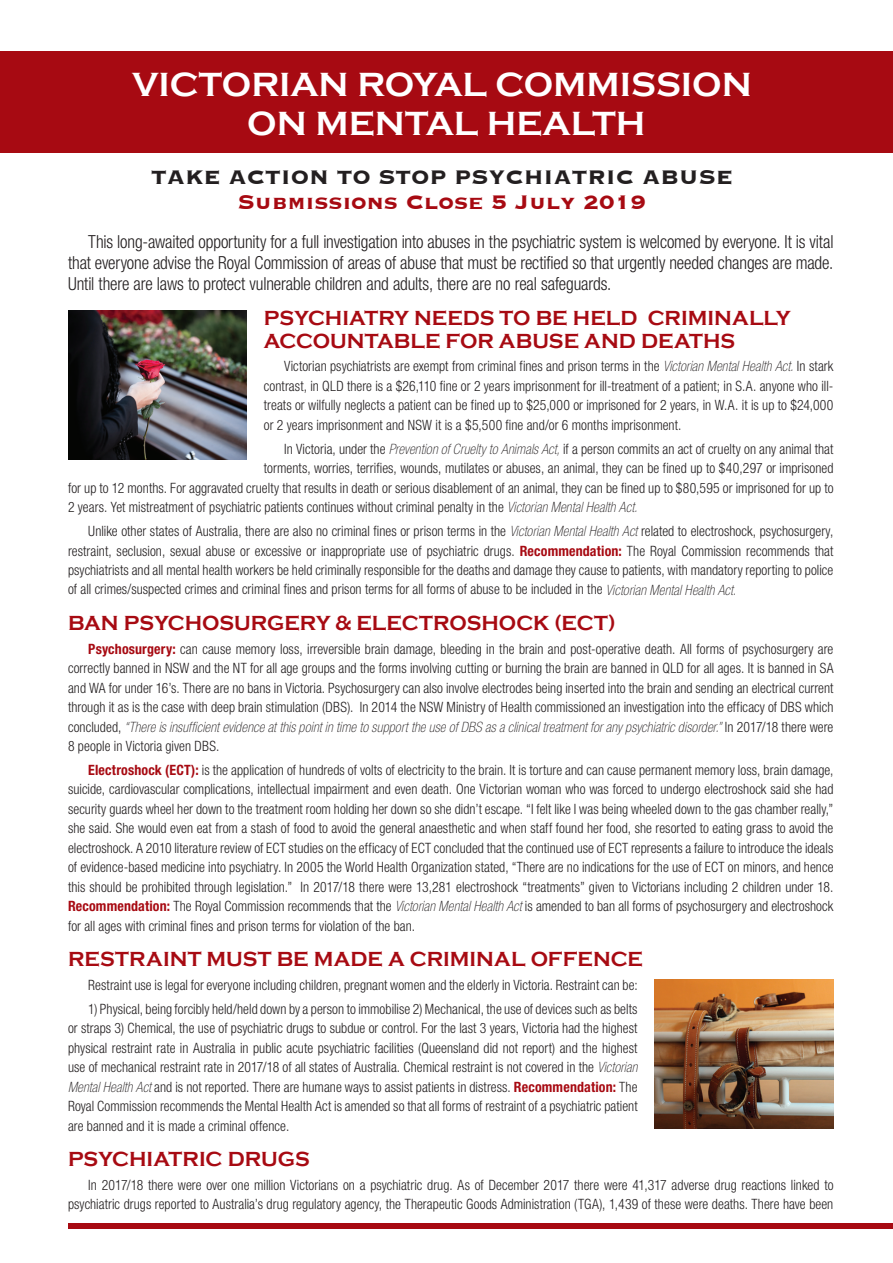
<style>
.page{position:relative;width:893px;height:1263px;background:#fff}
.page>*{position:absolute;margin:0;border:0;box-sizing:border-box;transform-origin:0 0}
.t1{font:700 34.5px/39px "Copperplate Gothic";color:#fff;text-align:center}
.t2{font:700 25.5px "Copperplate";color:#231f20}
.t3{font:700 25.5px "Copperplate";color:#a70a12}
.t4{font:700 21px/22.5px "Copperplate Gothic";color:#a70a12}
.t5{font:18px/21px "Helvetica Neue Light Cond";letter-spacing:-.01em;color:#231f20;text-align:justify;scale:.96 1}
.t6{font:14.25px/19.5px "Helvetica Neue Light Cond";letter-spacing:.005em;color:#231f20;text-align:justify;scale:.96 1}
.t7{font:14.25px "Helvetica Neue Thin Cond Obl";letter-spacing:.015em;color:#231f20}
.s1{font-family:"Helvetica Neue Thin Cond Obl"}
.s2{font-family:"Helvetica Neue Bold Cond";color:#a70a12}
.s3{font-family:"Helvetica Neue Light Cond"}
</style>
<div class="page">
<div style="left:0;top:50px;width:893px;height:103px;background:#a70a12"></div>
<div style="left:0;top:0;width:893px;height:51px;background:#fff"></div>
<div style="left:68px;top:1223px;width:825px;height:6px;background:#a70a12"></div>
<img style="left:68px;top:311px;width:179px;height:148px">
<img style="left:655px;top:979px;width:178px;height:149px">
<h1 class="t1" style="left:132px;top:66px;width:621px">VICTORIAN ROYAL COMMISSION<br>ON MENTAL HEALTH</h1>
<h2 class="t2" style="left:151px;top:161px;width:583px">TAKE ACTION TO STOP PSYCHIATRIC ABUSE</h2>
<h2 class="t3" style="left:238px;top:185px;width:409px">Submissions Close 5 July 2019</h2>
<p class="t5" style="left:68px;top:231px;width:799px;text-indent:20px">This long-awaited opportunity for a full investigation into abuses in the psychiatric system is welcomed by everyone. It is vital that everyone advise the Royal Commission of areas of abuse that must be rectified so that urgently needed changes are made.<br>Until there are laws to protect vulnerable children and adults, there are no real safeguards.</p>
<h3 class="t4" style="left:264px;top:307px;width:528px">PSYCHIATRY NEEDS TO BE HELD CRIMINALLY<br>ACCOUNTABLE FOR ABUSE AND DEATHS</h3>
<p class="t6" style="left:264px;top:357px;width:595px;text-indent:20px">Victorian psychiatrists are exempt from criminal fines and prison terms in the <span class="s1">Victorian Mental Health Act.</span> In stark contrast, in QLD there is a $26,110 fine or 2 years imprisonment for ill-treatment of a patient; in S.A. anyone who ill&shy;treats or wilfully neglects a patient can be fined up to $25,000 or imprisoned for 2 years, in W.A. it is up to $24,000 or 2 years imprisonment and NSW it is a $5,500 fine and/or 6 months imprisonment.</p>
<p class="t6" style="left:284px;top:439px;width:574px">In Victoria, under the <span class="s1">Prevention of Cruelty to Animals Act,</span> if a person commits an act of cruelty on any animal that</p>
<p class="t6" style="left:264px;top:458px;width:595px">torments, worries, terrifies, wounds, mutilates or abuses, an animal, they can be fined up to $40,297 or imprisoned</p>
<p class="t6" style="left:68px;top:478px;width:799px">for up to 12 months. For aggravated cruelty that results in death or serious disablement of an animal, they can be fined up to $80,595 or imprisoned for up to</p>
<p class="t6" style="left:68px;top:497px;width:595px">2 years. Yet mistreatment of psychiatric patients continues without criminal penalty in the <span class="s1">Victorian Mental Health Act.</span></p>
<p class="t6" style="left:68px;top:521px;width:799px;text-indent:20px">Unlike other states of Australia, there are also no criminal fines or prison terms in the <span class="s1">Victorian Mental Health Act</span> related to electroshock, psychosurgery, restraint, seclusion, sexual abuse or excessive or inappropriate use of psychiatric drugs. <span class="s2">Recommendation:</span> The Royal Commission recommends that psychiatrists and all mental health workers be held criminally responsible for the deaths and damage they cause to patients, with mandatory reporting to police of all crimes/suspected crimes and criminal fines and prison terms for all forms of abuse to be included in the <span class="s1">Victorian Mental Health Act.</span></p>
<h3 class="t4" style="left:68px;top:612px;width:549px">BAN PSYCHOSURGERY &amp; ELECTROSHOCK (ECT)</h3>
<p class="t6" style="left:68px;top:639px;width:799px;text-indent:20px"><span class="s2">Psychosurgery:</span> can cause memory loss, irreversible brain damage, bleeding in the brain and post-operative death. All forms of psychosurgery are correctly banned in NSW and the NT for all age groups and the forms involving cutting or burning the brain are banned in QLD for all ages. It is banned in SA and WA for under 16’s. There are no bans in Victoria. Psychosurgery can also involve electrodes being inserted into the brain and sending an electrical current through it as is the case with deep brain stimulation (DBS). In 2014 the NSW Ministry of Health commissioned an investigation into the efficacy of DBS which</p>
<p class="t7" style="left:68px;top:718px;width:767px"><span class="s3">concluded,</span> “There is insufficient evidence at this point in time to support the use of DBS as a clinical treatment for any psychiatric disorder.” <span class="s3">In 2017/18 there were</span></p>
<p class="t6" style="left:88px;top:734px;width:778px;line-height:23.7px;text-indent:-20px">8 people in Victoria given DBS.<br><span class="s2">Electroshock (ECT):</span> is the application of hundreds of volts of electricity to the brain. It is torture and can cause permanent memory loss, brain damage,</p>
<p class="t6" style="left:68px;top:779px;width:799px">suicide, cardiovascular complications, intellectual impairment and even death. One Victorian woman who was forced to undergo electroshock said she had security guards wheel her down to the treatment room holding her down so she didn’t escape. “I felt like I was being wheeled down to the gas chamber really,” she said. She would even eat from a stash of food to avoid the general anaesthetic and when staff found her food, she resorted to eating grass to avoid the electroshock. A 2010 literature review of ECT studies on the efficacy of ECT concluded that the continued use of ECT represents a failure to introduce the ideals of evidence-based medicine into psychiatry. In 2005 the World Health Organization stated, “There are no indications for the use of ECT on minors, and hence this should be prohibited through legislation.” In 2017/18 there were 13,281 electroshock “treatments” given to Victorians including 2 children under 18.<br><span class="s2">Recommendation:</span> The Royal Commission recommends that the <span class="s1">Victorian Mental Health Act</span> is amended to ban all forms of psychosurgery and electroshock for all ages with criminal fines and prison terms for violation of the ban.</p>
<h3 class="t4" style="left:68px;top:948px;width:577px">RESTRAINT MUST BE MADE A CRIMINAL OFFENCE</h3>
<p class="t6" style="left:88px;top:975px;width:574px">Restraint use is legal for everyone including children, pregnant women and the elderly in Victoria. Restraint can be:</p>
<p class="t6" style="left:68px;top:999px;width:595px;text-indent:20px">1) Physical, being forcibly held/held down by a person to immobilise 2) Mechanical, the use of devices such as belts or straps 3) Chemical, the use of psychiatric drugs to subdue or control. For the last 3 years, Victoria had the highest physical restraint rate in Australia in public acute psychiatric facilities (Queensland did not report) and the highest use of mechanical restraint rate in 2017/18 of all states of Australia. Chemical restraint is not covered in the <span class="s1">Victorian Mental Health Act</span> and is not reported. There are humane ways to assist patients in distress. <span class="s2">Recommendation:</span> The Royal Commission recommends the Mental Health Act is amended so that all forms of restraint of a psychiatric patient are banned and it is made a criminal offence.</p>
<h3 class="t4" style="left:68px;top:1148px;width:243px">PSYCHIATRIC DRUGS</h3>
<p class="t6" style="left:68px;top:1175px;width:799px;text-align:right">In 2017/18 there were over one million Victorians on a psychiatric drug. As of December 2017 there were 41,317 adverse drug reactions linked to psychiatric drugs reported to Australia’s drug regulatory agency, the Therapeutic Goods Administration (TGA), 1,439 of these were deaths. There have been</p>
</div>
